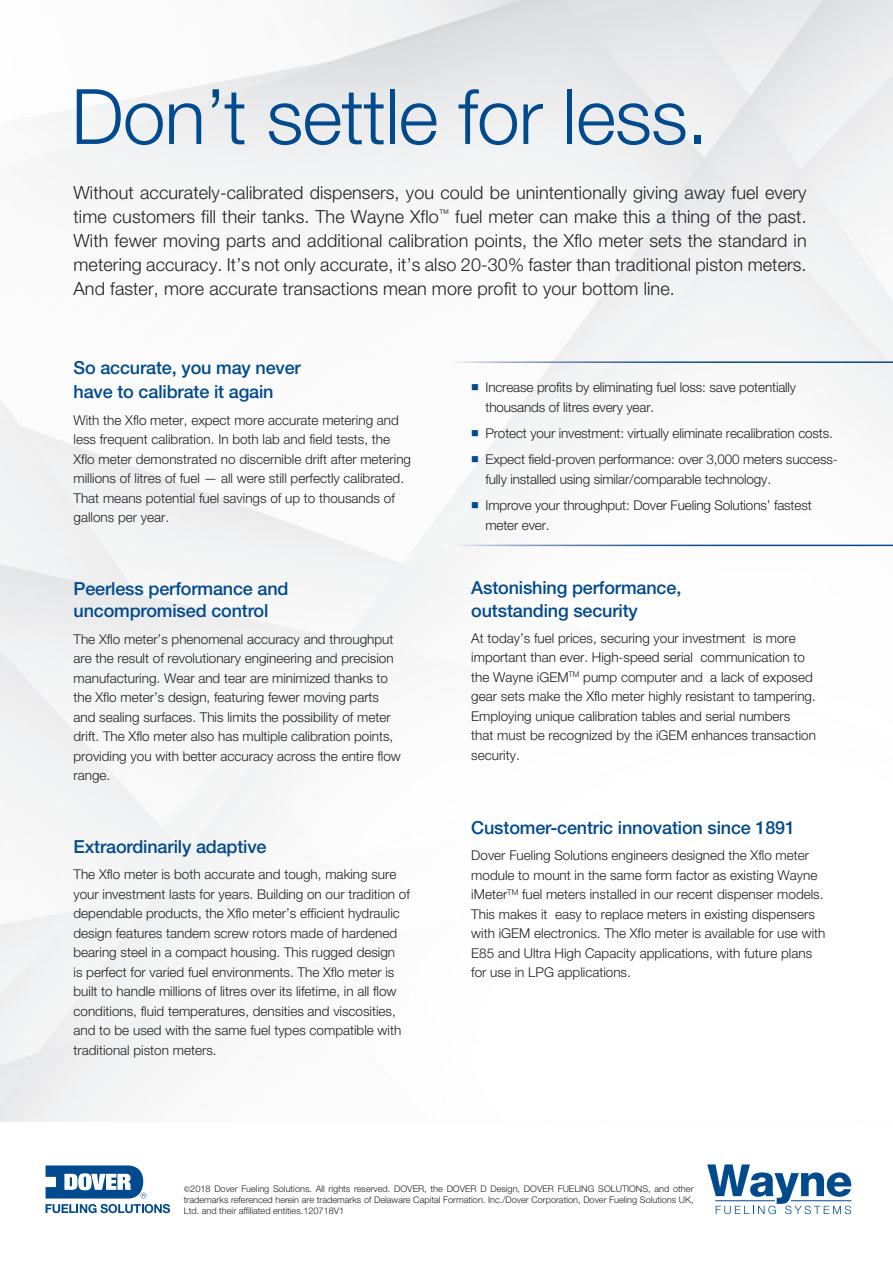
<style>
.page{position:relative;width:893px;height:1263px;background:#fff}
.page>*{position:absolute;margin:0;border:0;box-sizing:border-box;transform-origin:0 0}
.t1{font:300 76.5px "Helvetica Neue LT Std";letter-spacing:-.01em;color:#004a8d}
.Body_Copy{font:300 18px/24px "Helvetica Neue LT Std";letter-spacing:.005em;color:#231f20;text-align:justify}
.Headline_-_Level_2{font:500 18px/22.5px "Helvetica Neue LT Std";letter-spacing:-.01em;color:#004a8d}
.Body_Copy-2{font:300 13.5px/19.5px "Helvetica Neue LT Std";color:#231f20}
.t2{font:300 9.15px/10.9px "Helvetica Neue LT Std";color:#231f20;text-align:justify}
.s1{color:#004a8d}
.s2{font-family:"Minion Pro";font-weight:400}
</style>
<div class="page">
<svg style="left:46px;top:1165px;width:100px;height:33px"></svg>
<svg style="left:46px;top:1204px;width:124px;height:9px"></svg>
<svg style="left:707px;top:1164px;width:144px;height:50px"></svg>
<div style="left:635px;top:82px;width:70px;height:76px;background:#ededee"></div>
<img style="left:0;top:161px;width:22px;height:38px">
<div style="left:156px;top:475px;width:247px;height:119px;background:#f4f5f5"></div>
<img style="left:0;top:564px;width:225px;height:99px">
<div style="left:0;top:909px;width:38px;height:61px;background:#f1f2f3"></div>
<div style="left:0;top:650px;width:14px;height:189px;background:#f2f3f4"></div>
<div style="left:12px;top:663px;width:69px;height:174px;background:#f2f3f4"></div>
<div style="left:79px;top:763px;width:68px;height:62px;background:#f1f2f3"></div>
<div style="left:83px;top:828px;width:103px;height:68px;background:#f3f4f4"></div>
<img style="left:35px;top:896px;width:97px;height:63px">
<img style="left:56px;top:577px;width:186px;height:186px">
<img style="left:225px;top:745px;width:29px;height:35px">
<div style="left:38px;top:897px;width:202px;height:74px;background:#f3f4f4"></div>
<div style="left:750px;top:0;width:143px;height:101px;background:#e8e9ea"></div>
<div style="left:705px;top:97px;width:96px;height:72px;background:#ebebed"></div>
<div style="left:865px;top:74px;width:28px;height:95px;background:#efeff0"></div>
<div style="left:756px;top:169px;width:137px;height:127px;background:#f2f3f4"></div>
<img style="left:403px;top:158px;width:353px;height:406px">
<img style="left:351px;top:564px;width:63px;height:4px">
<img style="left:622px;top:215px;width:209px;height:349px">
<img style="left:552px;top:352px;width:71px;height:212px">
<div style="left:483px;top:424px;width:71px;height:140px;background:#f5f5f6"></div>
<div style="left:414px;top:496px;width:70px;height:72px;background:#f4f5f5"></div>
<div style="left:346px;top:568px;width:115px;height:72px;background:#f5f5f6"></div>
<div style="left:186px;top:793px;width:66px;height:67px;background:#f4f5f5"></div>
<img style="left:214px;top:880px;width:26px;height:17px">
<img style="left:229px;top:780px;width:23px;height:17px">
<div style="left:155px;top:854px;width:59px;height:31px;background:#f2f3f4"></div>
<div style="left:132px;top:885px;width:93px;height:42px;background:#f3f4f4"></div>
<div style="left:254px;top:692px;width:53px;height:97px;background:#f5f5f6"></div>
<img style="left:241px;top:763px;width:32px;height:30px">
<div style="left:307px;top:640px;width:96px;height:85px;background:#f5f5f6"></div>
<hr style="left:443px;top:361px;width:450px;height:2px;background:#fff">
<hr style="left:443px;top:545px;width:450px;height:1px;background:#fff">
<p class="t1" style="left:71px;top:70px;width:639px">Don’t settle for less.</p>
<p class="Body_Copy" style="left:74px;top:180px;width:735px">Without accurately-calibrated dispensers, you could be unintentionally giving away fuel every time customers fill their tanks. The Wayne Xflo<sup>™</sup> fuel meter can make this a thing of the past.<br>With fewer moving parts and additional calibration points, the Xflo meter sets the standard in metering accuracy. It’s not only accurate, it’s also 20-30% faster than traditional piston meters.<br>And faster, more accurate transactions mean more profit to your bottom line.</p>
<p class="Headline_-_Level_2" style="left:74px;top:356px;width:229px;line-height:24px">So accurate, you may never have to calibrate it again</p>
<p class="Body_Copy-2" style="left:74px;top:410px;width:339px">With the Xflo meter, expect more accurate metering and less frequent calibration. In both lab and field tests, the Xflo meter demonstrated no discernible drift after metering millions of litres of fuel — all were still perfectly calibrated.<br>That means potential fuel savings of up to thousands of gallons per year.</p>
<p class="Headline_-_Level_2" style="left:74px;top:577px;width:217px">Peerless performance and uncompromised control</p>
<p class="Body_Copy-2" style="left:74px;top:629px;width:329px">The Xflo meter’s phenomenal accuracy and throughput are the result of revolutionary engineering and precision manufacturing. Wear and tear are minimized thanks to the Xflo meter’s design, featuring fewer moving parts and sealing surfaces. This limits the possibility of meter drift. The Xflo meter also has multiple calibration points, providing you with better accuracy across the entire flow range.</p>
<p class="Headline_-_Level_2" style="left:74px;top:835px;width:195px">Extraordinarily adaptive</p>
<p class="Body_Copy-2" style="left:74px;top:864px;width:338px">The Xflo meter is both accurate and tough, making sure your investment lasts for years. Building on our tradition of dependable products, the Xflo meter’s efficient hydraulic design features tandem screw rotors made of hardened bearing steel in a compact housing. This rugged design<br>is perfect for varied fuel environments. The Xflo meter is built to handle millions of litres over its lifetime, in all flow conditions, fluid temperatures, densities and viscosities, and to be used with the same fuel types compatible with traditional piston meters.</p>
<p class="Body_Copy-2" style="left:485px;top:377px;width:312px;text-indent:-14px"><span class="s1">■</span> Increase profits by eliminating fuel loss: save potentially thousands of litres every year.</p>
<p class="Body_Copy-2" style="left:471px;top:423px;width:363px"><span class="s1">■</span> Protect your investment: virtually eliminate recalibration costs.</p>
<p class="Body_Copy-2" style="left:485px;top:449px;width:354px;text-indent:-14px"><span class="s1">■</span> Expect field-proven performance: over 3,000 meters success&shy;fully installed using similar/comparable technology.</p>
<p class="Body_Copy-2" style="left:485px;top:495px;width:328px;text-indent:-14px"><span class="s1">■</span> Improve your throughput: Dover Fueling Solutions’ fastest meter ever.</p>
<p class="Headline_-_Level_2" style="left:471px;top:576px;width:212px">Astonishing performance, outstanding security</p>
<p class="Body_Copy-2" style="left:471px;top:628px;width:346px">At today’s fuel prices, securing your investment is more important than ever. High-speed serial communication to the Wayne iGEM<sup>TM</sup> pump computer and a lack of exposed gear sets make the Xflo meter highly resistant to tampering.<br>Employing unique calibration tables and serial numbers that must be recognized by the iGEM enhances transaction security.</p>
<p class="Headline_-_Level_2" style="left:471px;top:816px;width:325px">Customer-centric innovation since 1891</p>
<p class="Body_Copy-2" style="left:471px;top:845px;width:356px">Dover Fueling Solutions engineers designed the Xflo meter module to mount in the same form factor as existing Wayne iMeter<sup>TM</sup> fuel meters installed in our recent dispenser models.<br>This makes it easy to replace meters in existing dispensers with iGEM electronics. The Xflo meter is available for use with E85 and Ultra High Capacity applications, with future plans for use in LPG applications.</p>
<p class="t2" style="left:184px;top:1183px;width:511px"><span class="s2">©</span>2018 Dover Fueling Solutions. All rights reserved. DOVER, the DOVER D Design, DOVER FUELING SOLUTIONS, and other trademarks referenced herein are trademarks of Delaware Capital Formation. Inc./Dover Corporation, Dover Fueling Solutions UK, Ltd. and their affiliated entities.120718V1</p>
</div>
